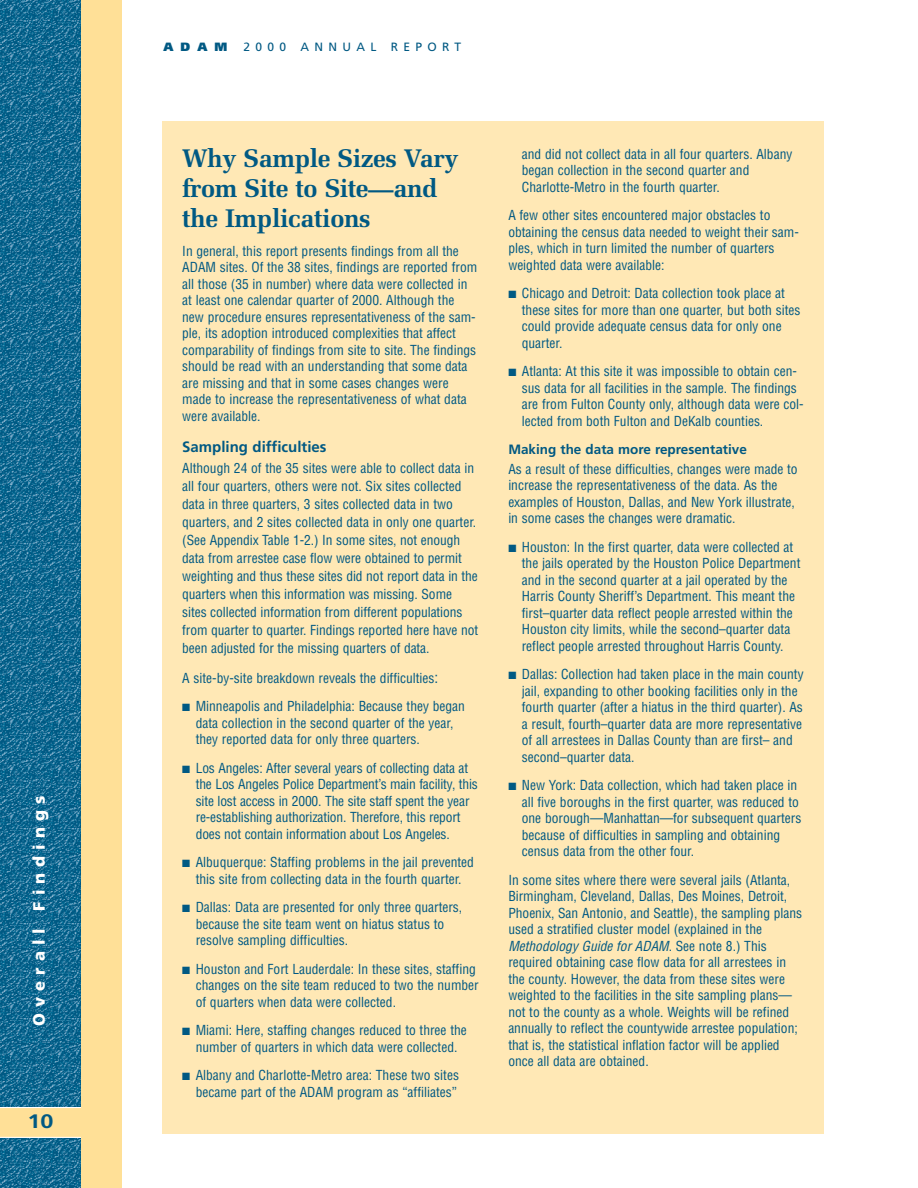
<style>
.page{position:relative;width:918px;height:1188px;background:#fff}
.page>*{position:absolute;margin:0;border:0;box-sizing:border-box;transform-origin:0 0}
.t1{font:700 25.5px/30px "Melior";letter-spacing:-.015em;color:#005983}
.t2{font:700 19.5px "Frutiger";color:#005983;scale:1.2 1}
.t3{font:900 16.5px "Frutiger";letter-spacing:.365em;color:#fff}
.t4{font:700 15px "Frutiger";color:#005983}
.t5{font:condensed 13.5px/16.5px "Helvetica";color:#005983}
.t6{font:700 13.5px "Frutiger";color:#005983}
.t7{font:12px "Frutiger";letter-spacing:.445em;color:#005983}
.t8{font:900 12px "Frutiger";color:#005983}
.s1{font-size:15px}
.s2{font-style:italic}
</style>
<div class="page">
<div style="left:77px;top:0;width:45px;height:1188px;background:#ffe097"></div>
<img style="left:0;top:0;width:81px;height:1188px">
<div style="left:0;top:1107px;width:81px;height:30px;background:#ffe097"></div>
<hr style="left:0;top:1107px;width:81px;height:1px;background:#fff">
<hr style="left:0;top:1137px;width:81px;height:1px;background:#fff">
<div style="left:162px;top:122px;width:662px;height:1012px;background:#ffe8b5"></div>
<p class="t3" style="left:33px;top:1026px;width:232px;rotate:-90deg">Overall Findings</p>
<h2 class="t2" style="left:27px;top:1114px;width:23px">10</h2>
<p class="t8" style="left:163px;top:42px;width:65px">ADAM</p>
<p class="t7" style="left:243px;top:42px;width:219px">2000 ANNUAL REPORT</p>
<h1 class="t1" style="left:182px;top:146px;width:278px">Why Sample Sizes Vary from Site to Site—and the Implications</h1>
<p class="t5" style="left:182px;top:244px;width:297px">In general, this report presents findings from all the ADAM sites. Of the 38 sites, findings are reported from all those (35 in number) where data were collected in at least one calendar quarter of 2000. Although the new procedure ensures representativeness of the sam&shy;ple, its adoption introduced complexities that affect comparability of findings from site to site. The findings should be read with an understanding that some data are missing and that in some cases changes were made to increase the representativeness of what data were available.</p>
<p class="t4" style="left:182px;top:440px;width:146px">Sampling difficulties</p>
<p class="t5" style="left:182px;top:460px;width:297px;line-height:18px">Although 24 of the 35 sites were able to collect data in all four quarters, others were not. Six sites collected data in three quarters, 3 sites collected data in two quarters, and 2 sites collected data in only one quarter. (See Appendix Table 1-2.) In some sites, not enough data from arrestee case flow were obtained to permit weighting and thus these sites did not report data in the quarters when this information was missing. Some sites collected information from different populations from quarter to quarter. Findings reported here have not been adjusted for the missing quarters of data.</p>
<p class="t5" style="left:182px;top:671px;width:258px">A site-by-site breakdown reveals the difficulties<span class="s1">:</span></p>
<p class="t5" style="left:196px;top:699px;width:271px;text-indent:-14px">■ Minneapolis and Philadelphia: Because they began data collection in the second quarter of the year, they reported data for only three quarters.</p>
<p class="t5" style="left:196px;top:761px;width:284px;text-indent:-14px">■ Los Angeles: After several years of collecting data at the Los Angeles Police Department’s main facility, this site lost access in 2000. The site staff spent the year re-establishing authorization. Therefore, this report does not contain information about Los Angeles.</p>
<p class="t5" style="left:182px;top:855px;width:293px;text-align:center">■ Albuquerque: Staffing problems in the jail prevented this site from collecting data in the fourth quarter.</p>
<p class="t5" style="left:196px;top:900px;width:268px;text-indent:-14px">■ Dallas: Data are presented for only three quarters, because the site team went on hiatus status to resolve sampling difficulties.</p>
<p class="t5" style="left:196px;top:962px;width:285px;text-indent:-14px">■ Houston and Fort Lauderdale: In these sites, staffing changes on the site team reduced to two the number of quarters when data were collected.</p>
<p class="t5" style="left:182px;top:1023px;width:286px;text-align:center">■ Miami: Here, staffing changes reduced to three the number of quarters in which data were collected.</p>
<p class="t5" style="left:182px;top:1068px;width:278px;text-align:right">■ Albany and Charlotte-Metro area: These two sites became part of the ADAM program as “affiliates”</p>
<p class="t5" style="left:522px;top:147px;width:272px">and did not collect data in all four quarters. Albany began collection in the second quarter and<br>Charlotte-Metro in the fourth quarter.</p>
<p class="t5" style="left:508px;top:208px;width:292px">A few other sites encountered major obstacles to obtaining the census data needed to weight their sam&shy;ples, which in turn limited the number of quarters weighted data were available:</p>
<p class="t5" style="left:522px;top:286px;width:280px;text-indent:-14px">■ Chicago and Detroit: Data collection took place at these sites for more than one quarter, but both sites could provide adequate census data for only one quarter.</p>
<p class="t5" style="left:522px;top:364px;width:283px;text-indent:-14px">■ Atlanta: At this site it was impossible to obtain cen&shy;sus data for all facilities in the sample. The findings are from Fulton County only, although data were col&shy;lected from both Fulton and DeKalb counties.</p>
<p class="t6" style="left:508px;top:444px;width:240px">Making the data more representative</p>
<p class="t5" style="left:508px;top:462px;width:291px">As a result of these difficulties, changes were made to increase the representativeness of the data. As the examples of Houston, Dallas, and New York illustrate, in some cases the changes were dramatic.</p>
<p class="t5" style="left:522px;top:540px;width:280px;text-indent:-14px">■ Houston: In the first quarter, data were collected at the jails operated by the Houston Police Department and in the second quarter at a jail operated by the Harris County Sheriff’s Department. This meant the first–quarter data reflect people arrested within the Houston city limits, while the second–quarter data reflect people arrested throughout Harris County.</p>
<p class="t5" style="left:522px;top:667px;width:283px;text-indent:-14px">■ Dallas: Collection had taken place in the main county jail, expanding to other booking facilities only in the fourth quarter (after a hiatus in the third quarter). As a result, fourth–quarter data are more representative of all arrestees in Dallas County than are first– and second–quarter data.</p>
<p class="t5" style="left:522px;top:778px;width:281px;text-indent:-14px">■ New York: Data collection, which had taken place in all five boroughs in the first quarter, was reduced to one borough—Manhattan—for subsequent quarters because of difficulties in sampling and obtaining census data from the other four.</p>
<p class="t5" style="left:508px;top:873px;width:295px">In some sites where there were several jails (Atlanta, Birmingham, Cleveland, Dallas, Des Moines, Detroit, Phoenix, San Antonio, and Seattle), the sampling plans used a stratified cluster model (explained in the <span class="s2">Methodology Guide for ADAM</span>. See note 8.) This required obtaining case flow data for all arrestees in the county. However, the data from these sites were weighted to the facilities in the site sampling plans— not to the county as a whole. Weights will be refined annually to reflect the countywide arrestee population; that is, the statistical inflation factor will be applied once all data are obtained.</p>
</div>
